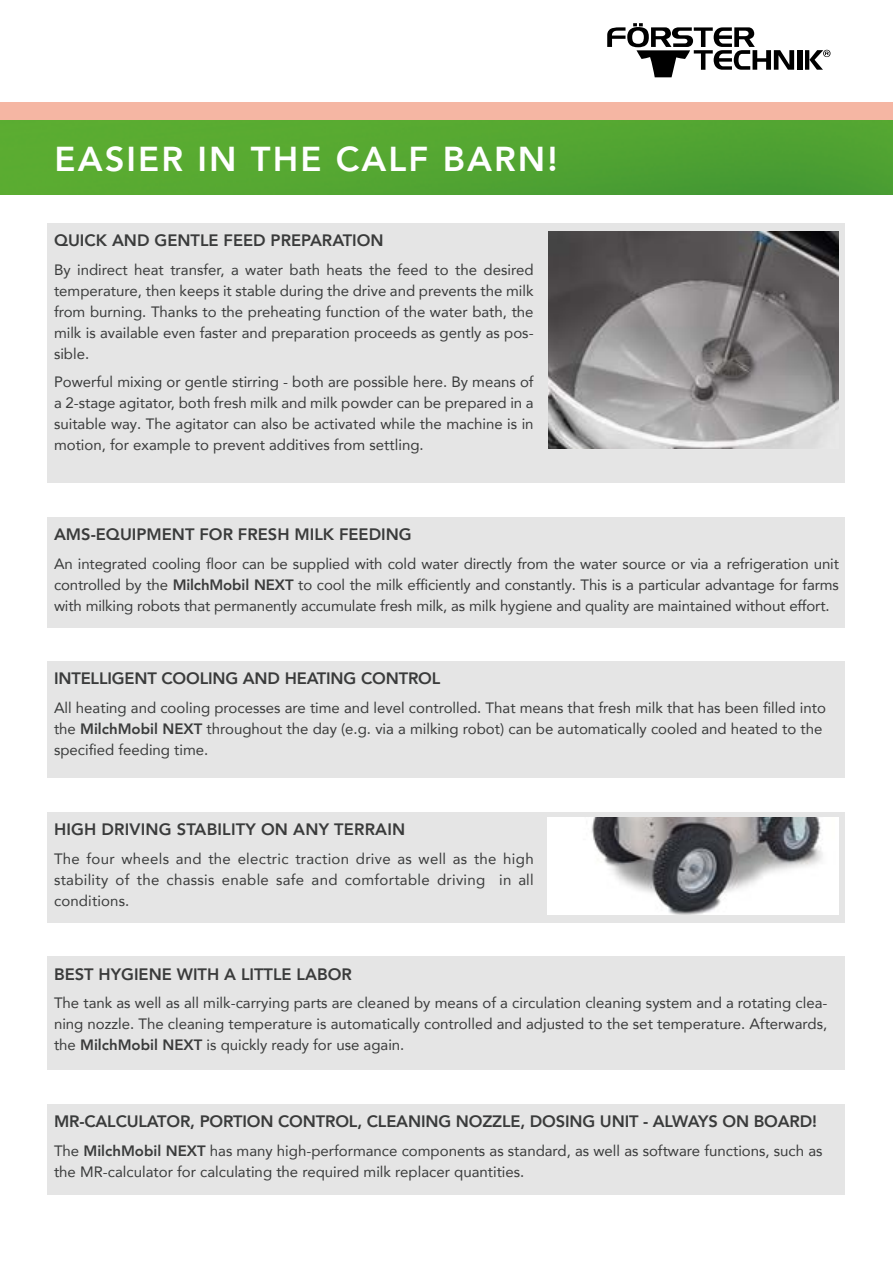
<style>
.page{position:relative;width:893px;height:1263px;background:#fff}
.page>*{position:absolute;margin:0;border:0;box-sizing:border-box;transform-origin:0 0}
.t1{font:800 34.5px "Avenir LT Com";letter-spacing:.06em;color:#fff}
.t2{font:800 16.5px "Avenir LT Com";color:#3a3b3b}
.t3{font:15px/21px "Avenir LT Com";color:#3a3b3b;text-align:justify}
.s1{font-weight:800}
</style>
<div class="page">
<div style="left:48px;top:812px;width:797px;height:111px;background:#e5e5e5"></div>
<img style="left:547px;top:818px;width:292px;height:97px">
<div style="left:48px;top:223px;width:797px;height:260px;background:#e5e5e5"></div>
<img style="left:549px;top:232px;width:290px;height:216px">
<div style="left:48px;top:957px;width:797px;height:113px;background:#e5e5e5"></div>
<div style="left:48px;top:517px;width:797px;height:110px;background:#e5e5e5"></div>
<div style="left:48px;top:1104px;width:797px;height:91px;background:#e5e5e5"></div>
<div style="left:48px;top:661px;width:797px;height:117px;background:#e5e5e5"></div>
<div style="left:797px;top:50px;width:5px;height:20px;background:#000"></div>
<svg style="left:607px;top:23px;width:187px;height:54px"></svg>
<svg style="left:805px;top:50px;width:25px;height:20px"></svg>
<div style="left:0;top:102px;width:893px;height:19px;background:#f5b6a3"></div>
<img style="left:0;top:121px;width:893px;height:74px">
<h1 class="t1" style="left:55px;top:138px;width:505px">EASIER IN THE CALF BARN!</h1>
<p class="t2" style="left:54px;top:231px;width:331px">QUICK AND GENTLE FEED PREPARATION</p>
<p class="t3" style="left:54px;top:259px;width:481px">By indirect heat transfer, a water bath heats the feed to the desired temperature, then keeps it stable during the drive and prevents the milk from burning. Thanks to the preheating function of the water bath, the milk is available even faster and preparation proceeds as gently as pos&shy;sible.</p>
<p class="t3" style="left:54px;top:372px;width:481px">Powerful mixing or gentle stirring - both are possible here. By means of a 2-stage agitator, both fresh milk and milk powder can be prepared in a suitable way. The agitator can also be activated while the machine is in motion, for example to prevent additives from settling.</p>
<p class="t2" style="left:54px;top:525px;width:359px">AMS-EQUIPMENT FOR FRESH MILK FEEDING</p>
<p class="t3" style="left:54px;top:553px;width:786px">An integrated cooling floor can be supplied with cold water directly from the water source or via a refrigeration unit controlled by the <span class="s1">MilchMobil NEXT</span> to cool the milk efficiently and constantly. This is a particular advantage for farms with milking robots that permanently accumulate fresh milk, as milk hygiene and quality are maintained without effort.</p>
<p class="t2" style="left:54px;top:669px;width:388px">INTELLIGENT COOLING AND HEATING CONTROL</p>
<p class="t3" style="left:54px;top:697px;width:774px;text-align:left">All heating and cooling processes are time and level controlled. That means that fresh milk that has been filled into the <span class="s1">MilchMobil NEXT</span> throughout the day (e.g. via a milking robot) can be automatically cooled and heated to the specified feeding time.</p>
<p class="t2" style="left:54px;top:820px;width:353px">HIGH DRIVING STABILITY ON ANY TERRAIN</p>
<p class="t3" style="left:54px;top:848px;width:481px">The four wheels and the electric traction drive as well as the high stability of the chassis enable safe and comfortable driving in all conditions.</p>
<p class="t2" style="left:54px;top:964px;width:299px">BEST HYGIENE WITH A LITTLE LABOR</p>
<p class="t3" style="left:54px;top:992px;width:775px">The tank as well as all milk-carrying parts are cleaned by means of a circulation cleaning system and a rotating clea&shy;ning nozzle. The cleaning temperature is automatically controlled and adjusted to the set temperature. Afterwards, the <span class="s1">MilchMobil NEXT</span> is quickly ready for use again.</p>
<p class="t2" style="left:54px;top:1112px;width:765px">MR-CALCULATOR, PORTION CONTROL, CLEANING NOZZLE, DOSING UNIT - ALWAYS ON BOARD!</p>
<p class="t3" style="left:54px;top:1140px;width:770px">The <span class="s1">MilchMobil NEXT</span> has many high-performance components as standard, as well as software functions, such as the MR-calculator for calculating the required milk replacer quantities.</p>
</div>
